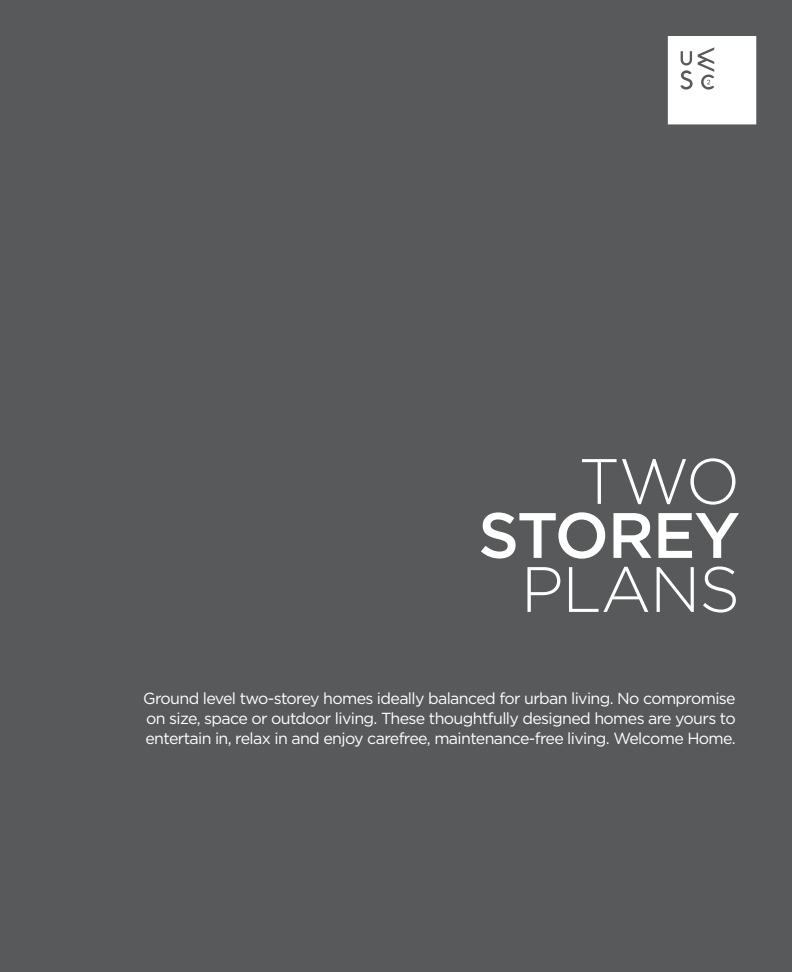
<style>
.page{position:relative;width:792px;height:972px;background:#58595b}
.page>*{position:absolute;margin:0;border:0;box-sizing:border-box;transform-origin:0 0}
.t1{font:300 64px "Gotham HTF";letter-spacing:-.02em;color:#fff}
.t2{font:500 64px "Gotham HTF";letter-spacing:-.02em;color:#fff}
.t3{font:16px/20px "Gotham HTF";letter-spacing:-.04em;color:#fff;text-align:justify}
</style>
<div class="page">
<svg style="left:668px;top:36px;width:88px;height:88px;background:#f6f6f6"></svg>
<h1 class="t1" style="left:579px;top:446px;width:163px">TWO</h1>
<h1 class="t2" style="left:478px;top:499px;width:264px">STOREY</h1>
<h1 class="t1" style="left:521px;top:554px;width:221px">PLANS</h1>
<p class="t3" style="left:143px;top:688px;width:594px">Ground level two-storey homes ideally balanced for urban living. No compromise on size, space or outdoor living. These thoughtfully designed homes are yours to entertain in, relax in and enjoy carefree, maintenance-free living. Welcome Home.</p>
</div>
